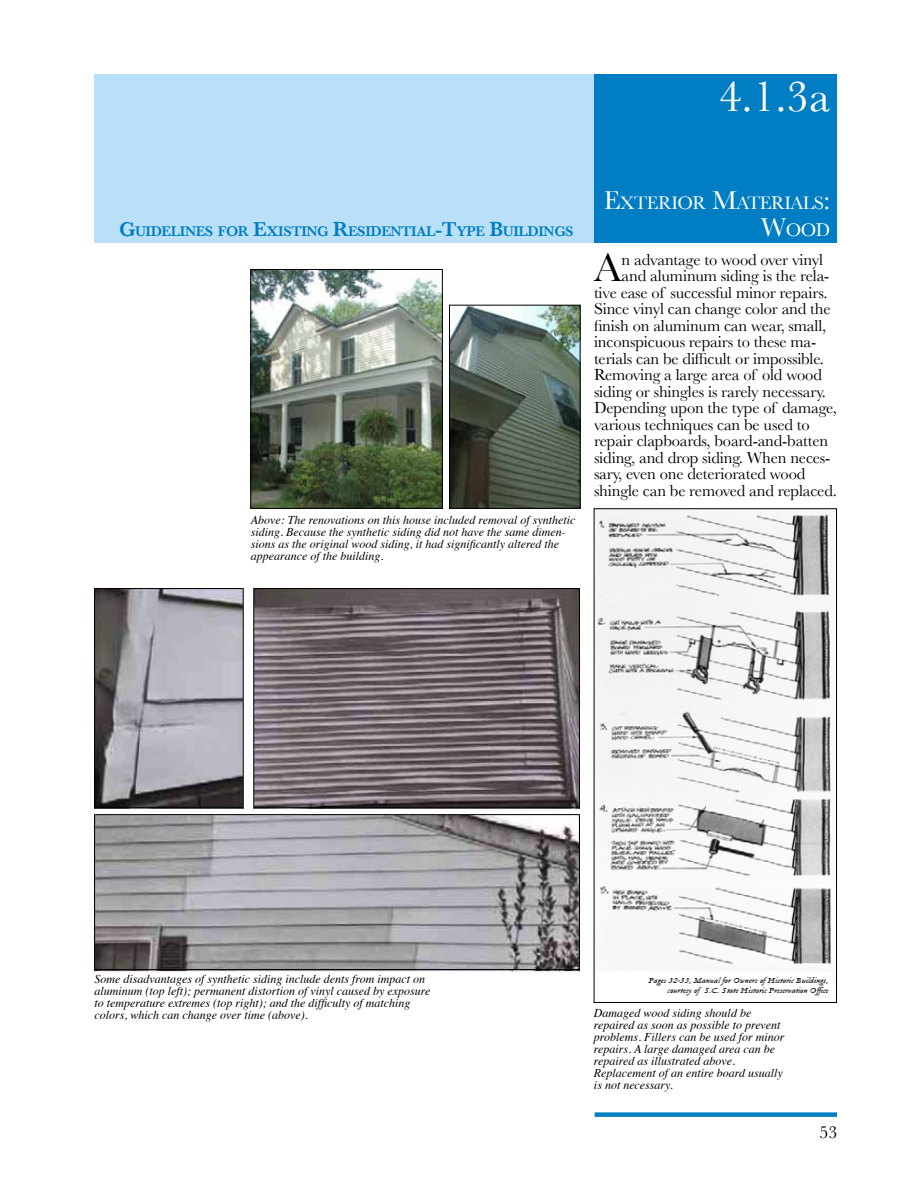
<style>
.page{position:relative;width:918px;height:1188px;background:#fff}
.page>*{position:absolute;margin:0;border:0;box-sizing:border-box;transform-origin:0 0}
.t1{font:45px "Baskerville";color:#fff}
.t2{font:41.4px "Baskerville";color:#000}
.t3{font:18.9px/27px "Baskerville";letter-spacing:-.03em;color:#fff;text-align:right}
.t4{font:18px "Baskerville";color:#000}
.t5{font:16.5px "Baskerville";letter-spacing:-.01em;color:#000}
.t6{font:600 14.7px "Baskerville";letter-spacing:-.03em;color:#007dc3}
.t7{font:italic 12px/12px "Times";color:#000}
.s1{font-size:21px}
.s2{font-size:27px}
</style>
<div class="page">
<div style="left:94px;top:74px;width:522px;height:169px;background:#b9e0f7"></div>
<div style="left:595px;top:1112px;width:242px;height:5px;background:#007dc3"></div>
<div style="left:594px;top:74px;width:243px;height:169px;background:#007dc3"></div>
<img style="left:596px;top:510px;width:235px;height:486px">
<div style="left:594px;top:508px;width:243px;height:495px;border:1px solid #000"></div>
<img style="left:252px;top:271px;width:189px;height:236px">
<div style="left:250px;top:269px;width:193px;height:240px;border:1px solid #000"></div>
<img style="left:95px;top:588px;width:485px;height:385px">
<img style="left:451px;top:307px;width:127px;height:200px">
<div style="left:449px;top:305px;width:131px;height:204px;border:1px solid #000"></div>
<h1 class="t1" style="left:719px;top:70px;width:113px">4.1.3a</h1>
<p class="t6" style="left:119px;top:223px;width:454px"><span class="s1">G</span>UIDELINES FOR <span class="s1">E</span>XISTING <span class="s1">R</span>ESIDENTIAL<span class="s1">-T</span>YPE <span class="s1">B</span>UILDINGS</p>
<p class="t7" style="left:251px;top:513px;width:326px">Above: The renovations on this house included removal of synthetic siding. Because the synthetic siding did not have the same dimen&shy;sions as the original wood siding, it had significantly altered the appearance of the building.</p>
<h3 class="t3" style="left:604px;top:189px;width:228px"><span class="s2">E</span>XTERIOR <span class="s2">M</span>ATERIALS<span class="s2">:<br>W</span>OOD</h3>
<h2 class="t2" style="left:594px;top:243px;width:30px">A</h2>
<h3 class="t5" style="left:622px;top:250px;width:203px">n advantage to wood over vinyl</h3>
<h3 class="t5" style="left:622px;top:266px;width:209px">and aluminum siding is the rela-</h3>
<h3 class="t5" style="left:594px;top:283px;width:235px">tive ease of successful minor repairs.</h3>
<h3 class="t5" style="left:594px;top:299px;width:238px">Since vinyl can change color and the</h3>
<h3 class="t5" style="left:594px;top:316px;width:234px">finish on aluminum can wear, small,</h3>
<h3 class="t5" style="left:594px;top:332px;width:224px">inconspicuous repairs to these ma-</h3>
<h3 class="t5" style="left:594px;top:349px;width:232px">terials can be difficult or impossible.</h3>
<h3 class="t5" style="left:594px;top:365px;width:229px">Removing a large area of old wood</h3>
<h3 class="t5" style="left:594px;top:382px;width:233px">siding or shingles is rarely necessary.</h3>
<h3 class="t5" style="left:594px;top:398px;width:244px">Depending upon the type of damage,</h3>
<h3 class="t5" style="left:594px;top:415px;width:217px">various techniques can be used to</h3>
<h3 class="t5" style="left:594px;top:431px;width:236px">repair clapboards, board-and-batten</h3>
<h3 class="t5" style="left:594px;top:448px;width:238px">siding, and drop siding. When neces-</h3>
<h3 class="t5" style="left:594px;top:464px;width:213px">sary, even one deteriorated wood</h3>
<h3 class="t5" style="left:594px;top:481px;width:244px">shingle can be removed and replaced.</h3>
<p class="t7" style="left:94px;top:972px;width:337px">Some disadvantages of synthetic siding include dents from impact on aluminum (top left); permanent distortion of vinyl caused by exposure to temperature extremes (top right); and the difficulty of matching colors, which can change over time (above).</p>
<p class="t7" style="left:594px;top:1006px;width:192px">Damaged wood siding should be repaired as soon as possible to prevent problems. Fillers can be used for minor repairs. A large damaged area can be repaired as illustrated above.<br>Replacement of an entire board usually is not necessary.</p>
<h3 class="t4" style="left:820px;top:1121px;width:19px">53</h3>
</div>
